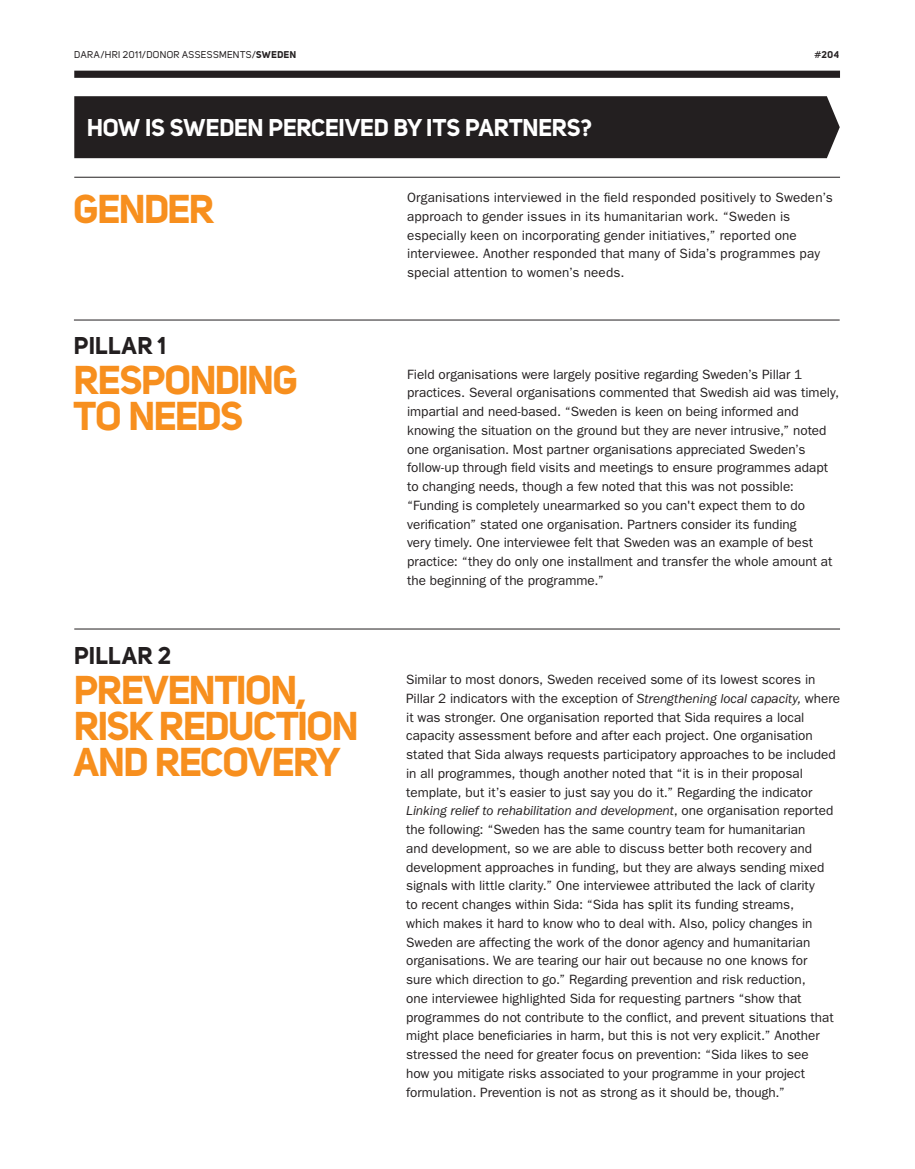
<style>
.page{position:relative;width:915px;height:1169px;background:#fff}
.page>*{position:absolute;margin:0;border:0;box-sizing:border-box;transform-origin:0 0}
.t1{font:39.75px/36px "Uni Sans Bold";letter-spacing:-.035em;color:#f78f1e}
.t2{font:24px "Uni Sans Bold";letter-spacing:-.01em;color:#fff}
.t3{font:24px "Uni Sans Bold";letter-spacing:.015em;color:#231f20}
.t4{font:13.5px/18.8px "ITC Franklin Gothic Std";color:#231f20}
.t5{font:9.75px "Uni Sans Regular";letter-spacing:.035em;color:#231f20}
.t6{font:9.75px "Uni Sans Bold";color:#231f20}
.s1{font-family:"Uni Sans Bold"}
.s2{font-family:"Uni Sans Regular"}
.s3{font-style:italic}
</style>
<div class="page">
<div style="left:74px;top:71px;width:766px;height:7px;background:#231f20"></div>
<hr style="left:74px;top:320px;width:765px;height:1px;background:#231f20">
<hr style="left:74px;top:177px;width:766px;height:1px;background:#231f20">
<div style="left:74px;top:96px;width:765px;height:62px;background:#231f20"></div>
<hr style="left:74px;top:629px;width:766px;height:1px;background:#231f20">
<p class="t5" style="left:74px;top:52px;width:224px">DARA/HRI 2011/DONOR ASSESSMENTS/<span class="s1">SWEDEN</span></p>
<p class="t6" style="left:814px;top:51px;width:26px"><span class="s2">#</span>204</p>
<h2 class="t2" style="left:87px;top:119px;width:507px">HOW IS SWEDEN PERCEIVED BY ITS PARTNERS?</h2>
<h1 class="t1" style="left:74px;top:197px;width:142px">GENDER</h1>
<p class="t4" style="left:407px;top:190px;width:427px">Organisations interviewed in the field responded positively to Sweden’s approach to gender issues in its humanitarian work. “Sweden is especially keen on incorporating gender initiatives,” reported one interviewee. Another responded that many of Sida’s programmes pay special attention to women’s needs.</p>
<h2 class="t3" style="left:74px;top:337px;width:93px">PILLAR 1</h2>
<h1 class="t1" style="left:74px;top:368px;width:227px">RESPONDING<br>TO NEEDS</h1>
<p class="t4" style="left:407px;top:366px;width:433px">Field organisations were largely positive regarding Sweden’s Pillar 1 practices. Several organisations commented that Swedish aid was timely, impartial and need-based. “Sweden is keen on being informed and knowing the situation on the ground but they are never intrusive,” noted one organisation. Most partner organisations appreciated Sweden’s follow-up through field visits and meetings to ensure programmes adapt to changing needs, though a few noted that this was not possible: “Funding is completely unearmarked so you can't expect them to do verification” stated one organisation. Partners consider its funding<br>very timely. One interviewee felt that Sweden was an example of best practice: “they do only one installment and transfer the whole amount at the beginning of the programme.”</p>
<h2 class="t3" style="left:74px;top:647px;width:99px">PILLAR 2</h2>
<h1 class="t1" style="left:74px;top:677px;width:287px">PREVENTION,<br>RISK REDUCTION<br>AND RECOVERY</h1>
<p class="t4" style="left:406px;top:672px;width:435px">Similar to most donors, Sweden received some of its lowest scores in Pillar 2 indicators with the exception of <span class="s3">Strengthening local capacity,</span> where it was stronger. One organisation reported that Sida requires a local capacity assessment before and after each project. One organisation stated that Sida always requests participatory approaches to be included in all programmes, though another noted that “it is in their proposal template, but it’s easier to just say you do it.” Regarding the indicator <span class="s3">Linking relief to rehabilitation and development</span>, one organisation reported the following: “Sweden has the same country team for humanitarian<br>and development, so we are able to discuss better both recovery and development approaches in funding, but they are always sending mixed signals with little clarity.” One interviewee attributed the lack of clarity<br>to recent changes within Sida: “Sida has split its funding streams,<br>which makes it hard to know who to deal with. Also, policy changes in Sweden are affecting the work of the donor agency and humanitarian organisations. We are tearing our hair out because no one knows for<br>sure which direction to go.” Regarding prevention and risk reduction,<br>one interviewee highlighted Sida for requesting partners “show that programmes do not contribute to the conflict, and prevent situations that might place beneficiaries in harm, but this is not very explicit.” Another stressed the need for greater focus on prevention: “Sida likes to see<br>how you mitigate risks associated to your programme in your project formulation. Prevention is not as strong as it should be, though.”</p>
</div>
